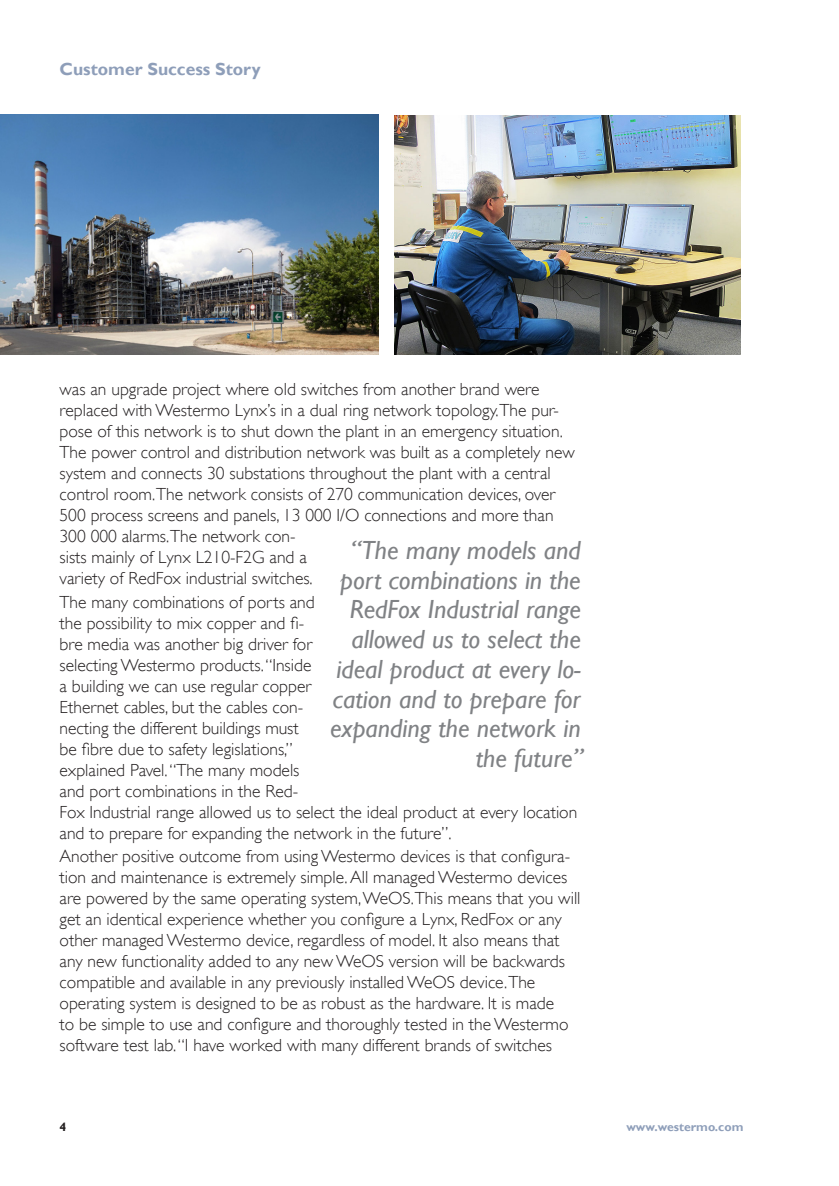
<style>
.page{position:relative;width:839px;height:1186px;background:#fff}
.page>*{position:absolute;margin:0;border:0;box-sizing:border-box;transform-origin:0 0}
.Brödtext{font:italic 26.25px/29.8px "Gill Sans";color:#808285;text-align:right}
.Brödtext-2{font:300 17.5px/21px "Gill Sans";color:#231f20}
.t1{font:700 17.5px "Gill Sans";color:#8e9eb9}
.t2{font:700 12.25px "Gill Sans";color:#8f9fba}
.t3{font:700 12.25px "Gill Sans";color:#231f20}
</style>
<div class="page">
<img style="left:394px;top:115px;width:346px;height:240px">
<img style="left:0;top:114px;width:378px;height:241px">
<p class="t1" style="left:60px;top:59px;width:202px">Customer Success Story</p>
<p class="Brödtext-2" style="left:60px;top:379px;width:516px">was an upgrade project where old switches from another brand were replaced with Westermo Lynx’s in a dual ring network topology.The pur&shy;pose of this network is to shut down the plant in an emergency situation.<br>The power control and distribution network was built as a completely new system and connects 30 substations throughout the plant with a central control room.The network consists of 270 communication devices, over 500 process screens and panels, 13 000 I/O connections and more than 300 000 alarms.The network con-<br>sists mainly of Lynx L210-F2G and a<br>variety of RedFox industrial switches.</p>
<p class="Brödtext-2" style="left:60px;top:591px;width:519px">The many combinations of ports and<br>the possibility to mix copper and fi-<br>bre media was another big driver for<br>selecting Westermo products. “Inside<br>a building we can use regular copper<br>Ethernet cables, but the cables con-<br>necting the different buildings must<br>be fibre due to safety legislations,”<br>explained Pavel. “The many models<br>and port combinations in the Red-<br>Fox Industrial range allowed us to select the ideal product at every location and to prepare for expanding the network in the future”.</p>
<p class="Brödtext-2" style="left:60px;top:846px;width:522px">Another positive outcome from using Westermo devices is that configura&shy;tion and maintenance is extremely simple. All managed Westermo devices are powered by the same operating system, WeOS.This means that you will get an identical experience whether you configure a Lynx, RedFox or any other managed Westermo device, regardless of model. It also means that any new functionality added to any new WeOS version will be backwards compatible and available in any previously installed WeOS device.The operating system is designed to be as robust as the hardware. It is made<br>to be simple to use and configure and thoroughly tested in the Westermo software test lab. “I have worked with many different brands of switches</p>
<p class="Brödtext" style="left:330px;top:535px;width:255px">“The many models and port combinations in the<br>RedFox Industrial range allowed us to select the ideal product at every lo&shy;cation and to prepare for expanding the network in the future”</p>
<p class="t3" style="left:60px;top:1119px;width:8px">4</p>
<p class="t2" style="left:626px;top:1120px;width:118px">www.westermo.com</p>
</div>
